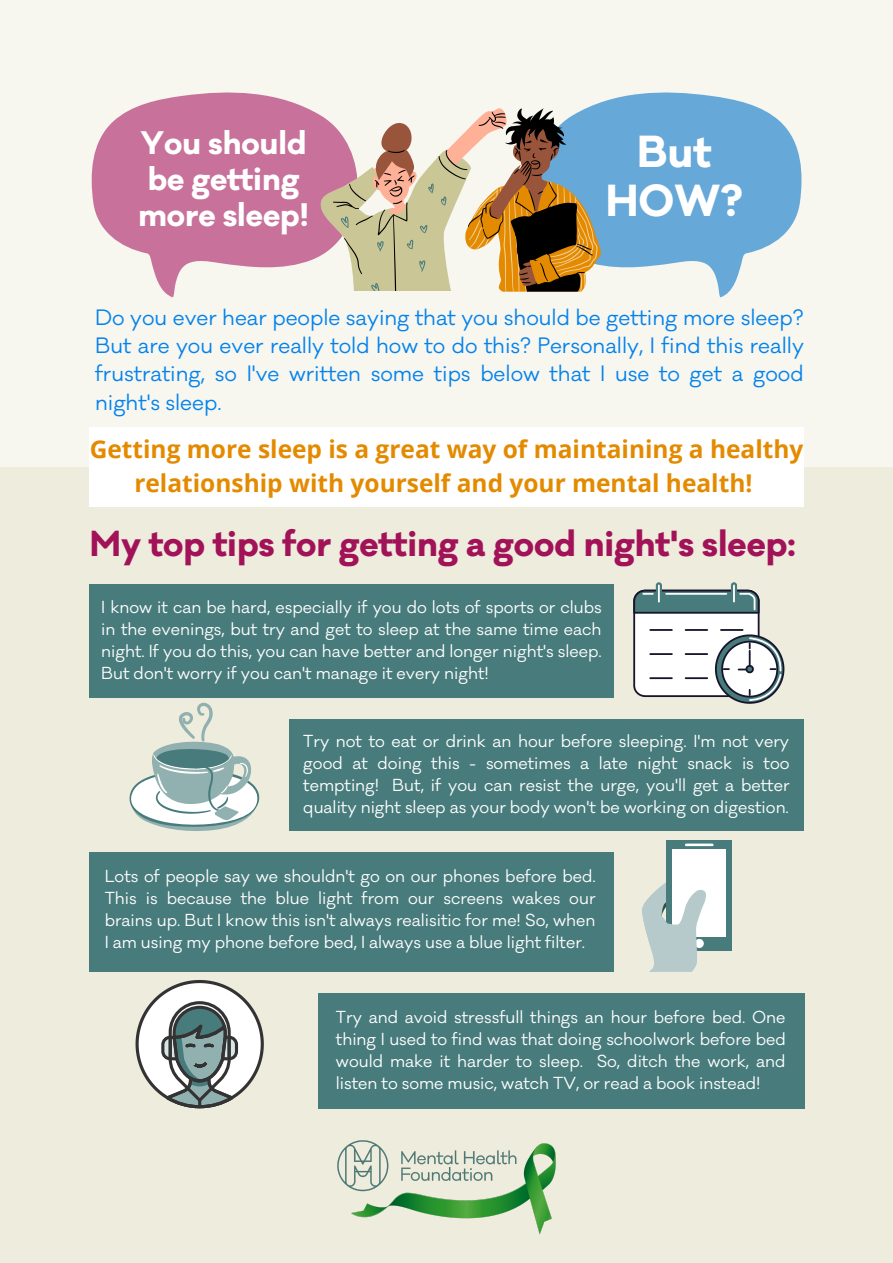
<style>
.page{position:relative;width:893px;height:1263px;background:#eeecdc}
.page>*{position:absolute;margin:0;border:0;box-sizing:border-box;transform-origin:0 0}
.t1{font:700 41.25px/49.5px "Galano Classic";color:#fff;text-align:center}
.t2{font:700 33.3px "Galano Classic";color:#a21258}
.t3{font:700 30px/36px "Galano Classic";color:#fff;text-align:center}
.t4{font:700 24.45px/33.8px "Open Sans";color:#e48a00;text-align:center}
.t5{font:20.48px/28.1px "Galano Classic";color:#0382ec;text-align:justify}
.t6{font:15.98px/21.9px "Galano Classic";color:#fff;text-align:justify}
</style>
<div class="page">
<div style="left:634px;top:591px;width:124px;height:105px;background:#fff;border-radius:11px"></div>
<div style="left:633px;top:590px;width:126px;height:107px;border:2px solid #17142b;border-radius:11px"></div>
<svg style="left:656px;top:582px;width:6px;height:23px"></svg>
<svg style="left:731px;top:582px;width:6px;height:23px"></svg>
<hr style="left:650px;top:629px;width:22px;height:2px;background:#17142b">
<hr style="left:650px;top:653px;width:22px;height:2px;background:#17142b">
<hr style="left:650px;top:677px;width:22px;height:2px;background:#17142b">
<hr style="left:685px;top:629px;width:22px;height:2px;background:#17142b">
<hr style="left:685px;top:653px;width:22px;height:2px;background:#17142b">
<hr style="left:685px;top:677px;width:22px;height:2px;background:#17142b">
<hr style="left:721px;top:629px;width:21px;height:2px;background:#17142b">
<svg style="left:714px;top:633px;width:71px;height:71px"></svg>
<svg style="left:633px;top:585px;width:127px;height:29px"></svg>
<svg style="left:135px;top:980px;width:129px;height:128px"></svg>
<div style="left:318px;top:993px;width:486px;height:115px;background:#487b7c"></div>
<div style="left:666px;top:840px;width:66px;height:111px;background:#487b7c"></div>
<div style="left:672px;top:849px;width:54px;height:88px;background:#fff"></div>
<hr style="left:685px;top:843px;width:28px;height:3px;background:#fff">
<svg style="left:641px;top:882px;width:65px;height:90px"></svg>
<svg style="left:130px;top:703px;width:129px;height:128px"></svg>
<div style="left:0;top:0;width:893px;height:467px;background:#f7f6ef"></div>
<div style="left:89px;top:427px;width:715px;height:80px;background:#fff"></div>
<svg style="left:91px;top:92px;width:227px;height:205px;fill:#c7719b"></svg>
<svg style="left:587px;top:92px;width:215px;height:205px;fill:#66a8d8"></svg>
<svg style="left:318px;top:108px;width:283px;height:184px"></svg>
<div style="left:89px;top:584px;width:525px;height:113px;background:#487b7c"></div>
<div style="left:89px;top:852px;width:525px;height:120px;background:#487b7c"></div>
<img style="left:318px;top:1108px;width:271px;height:127px">
<div style="left:289px;top:719px;width:515px;height:112px;background:#487b7c"></div>
<h3 class="t3" style="left:138px;top:126px;width:172px">You should be getting more sleep!</h3>
<h1 class="t1" style="left:606px;top:128px;width:138px">But<br>HOW?</h1>
<p class="t5" style="left:95px;top:304px;width:710px">Do you ever hear people saying that you should be getting more sleep?<br>But are you ever really told how to do this? Personally, I find this really frustrating, so I've written some tips below that I use to get a good night's sleep.</p>
<h3 class="t4" style="left:90px;top:432px;width:715px">Getting more sleep is a great way of maintaining a healthy relationship with yourself and your mental health!</h3>
<h2 class="t2" style="left:90px;top:522px;width:707px">My top tips for getting a good night's sleep:</h2>
<p class="t6" style="left:101px;top:597px;width:502px">I know it can be hard, especially if you do lots of sports or clubs in the evenings, but try and get to sleep at the same time each night. If you do this, you can have better and longer night's sleep.<br>But don't worry if you can't manage it every night!</p>
<p class="t6" style="left:303px;top:731px;width:488px">Try not to eat or drink an hour before sleeping. I'm not very good at doing this - sometimes a late night snack is too tempting! But, if you can resist the urge, you'll get a better quality night sleep as your body won't be working on digestion.</p>
<p class="t6" style="left:105px;top:866px;width:492px">Lots of people say we shouldn't go on our phones before bed.<br>This is because the blue light from our screens wakes our brains up. But I know this isn't always realisitic for me! So, when I am using my phone before bed, I always use a blue light filter.</p>
<p class="t6" style="left:336px;top:1007px;width:451px">Try and avoid stressfull things an hour before bed. One thing I used to find was that doing schoolwork before bed would make it harder to sleep. So, ditch the work, and listen to some music, watch TV, or read a book instead!</p>
</div>
